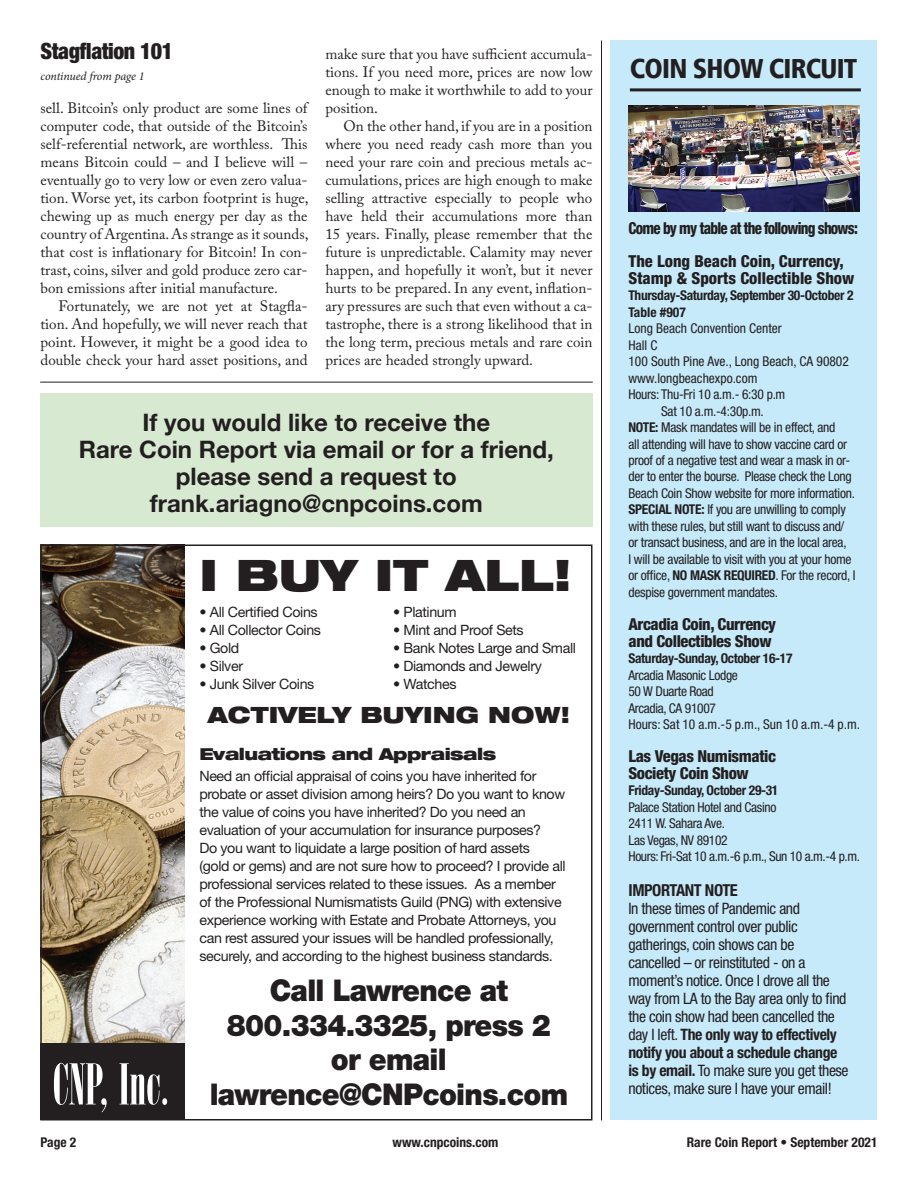
<style>
.page{position:relative;width:918px;height:1188px;background:#fff}
.page>*{position:absolute;margin:0;border:0;box-sizing:border-box;transform-origin:0 0}
.t1{font:61.65px "Arsis D";color:#fff}
.t2{font:900 expanded 43.5px "Helvetica Neue";color:#231f20}
.t3{font:900 30px/34.5px "Helvetica Neue";letter-spacing:-.025em;color:#231f20;text-align:center;scale:.95 1}
.t4{font:900 condensed 27px "Frutiger";letter-spacing:-.03em;color:#231f20}
.t5{font:700 24px/27px "Helvetica Neue";color:#231f20;text-align:center}
.t6{font:900 expanded 22.5px "Helvetica Neue";color:#231f20}
.t7{font:900 condensed 22.5px "Helvetica Neue";letter-spacing:-.02em;color:#231f20}
.t8{font:800 condensed 16.5px/16.5px "Helvetica Neue";letter-spacing:-.025em;color:#231f20}
.t9{font:800 condensed 16.5px/33px "Helvetica Neue";letter-spacing:-.05em;color:#231f20;scale:.9 1}
.t10{font:800 condensed 16.5px "Helvetica Neue";color:#231f20}
.t11{font:900 expanded 16.5px "Helvetica Neue";letter-spacing:-.03em;color:#231f20}
.t12{font:700 condensed 16.5px "Helvetica Neue";letter-spacing:-.025em;color:#231f20}
.t13{font:condensed 15.75px/18px "Helvetica Neue";letter-spacing:-.025em;color:#231f20}
.t14{font:15px/18px "Adobe Caslon Pro";color:#231f20;text-align:justify}
.t15{font:14.25px/18px "Helvetica Neue";letter-spacing:-.025em;color:#231f20}
.t16{font:condensed 13.5px/16.5px "Helvetica Neue";letter-spacing:-.02em;color:#231f20}
.t17{font:700 condensed 13.5px/16.5px "Helvetica Neue";letter-spacing:-.025em;color:#231f20}
.t18{font:condensed 13.5px "Helvetica Neue";color:#231f20}
.t19{font:700 condensed 13.5px "Helvetica Neue";color:#231f20}
.t20{font:italic 12px "Minion Pro";letter-spacing:-.01em;color:#231f20}
.s1{font-weight:700}
</style>
<div class="page">
<hr style="left:601px;top:40px;width:1px;height:1080px;background:#231f20">
<div style="left:40px;top:393px;width:552px;height:133px;background:#d8e9d2"></div>
<div style="left:610px;top:40px;width:268px;height:1080px;background:#c6eafa"></div>
<hr style="left:630px;top:88px;width:231px;height:3px;background:#231f20">
<div style="left:40px;top:544px;width:145px;height:576px;background:#231f20"></div>
<img style="left:43px;top:547px;width:142px;height:495px">
<div style="left:40px;top:544px;width:552px;height:576px;border:2px solid #231f20"></div>
<img style="left:628px;top:105px;width:232px;height:107px">
<hr style="left:40px;top:382px;width:553px;height:1px;background:#231f20">
<h3 class="t7" style="left:41px;top:37px;width:134px">Stagflation 101</h3>
<p class="t20" style="left:41px;top:68px;width:105px">continued from page 1</p>
<p class="t14" style="left:41px;top:98px;width:270px">sell. Bitcoin’s only product are some lines of computer code, that outside of the Bitcoin’s self-referential network, are worthless. This means Bitcoin could – and I believe will – eventually go to very low or even zero valua&shy;tion. Worse yet, its carbon footprint is huge, chewing up as much energy per day as the country of Argentina. As strange as it sounds, that cost is inflationary for Bitcoin! In con&shy;trast, coins, silver and gold produce zero car&shy;bon emissions after initial manufacture.</p>
<p class="t14" style="left:41px;top:296px;width:268px;text-indent:18px">Fortunately, we are not yet at Stagfla&shy;tion. And hopefully, we will never reach that point. However, it might be a good idea to double check your hard asset positions, and</p>
<p class="t14" style="left:325px;top:44px;width:268px">make sure that you have sufficient accumula&shy;tions. If you need more, prices are now low enough to make it worthwhile to add to your position.</p>
<p class="t14" style="left:325px;top:116px;width:268px;text-indent:18px">On the other hand, if you are in a position where you need ready cash more than you need your rare coin and precious metals ac&shy;cumulations, prices are high enough to make selling attractive especially to people who have held their accumulations more than 15 years. Finally, please remember that the future is unpredictable. Calamity may never happen, and hopefully it won’t, but it never hurts to be prepared. In any event, inflation&shy;ary pressures are such that even without a ca&shy;tastrophe, there is a strong likelihood that in the long term, precious metals and rare coin prices are headed strongly upward.</p>
<h3 class="t5" style="left:79px;top:410px;width:477px">If you would like to receive the<br>Rare Coin Report via email or for a friend, please send a request to frank.ariagno@cnpcoins.com</h3>
<h2 class="t2" style="left:199px;top:547px;width:374px">I BUY IT ALL!</h2>
<p class="t15" style="left:199px;top:603px;width:120px">• All Certified Coins</p>
<p class="t15" style="left:199px;top:621px;width:123px">• All Collector Coins</p>
<p class="t15" style="left:199px;top:639px;width:41px">• Gold</p>
<p class="t15" style="left:199px;top:657px;width:45px">• Silver</p>
<p class="t15" style="left:199px;top:675px;width:116px">• Junk Silver Coins</p>
<p class="t15" style="left:393px;top:603px;width:65px">• Platinum</p>
<p class="t15" style="left:393px;top:621px;width:132px">• Mint and Proof Sets</p>
<p class="t15" style="left:393px;top:639px;width:184px">• Bank Notes Large and Small</p>
<p class="t15" style="left:393px;top:657px;width:150px">• Diamonds and Jewelry</p>
<p class="t15" style="left:393px;top:675px;width:65px">• Watches</p>
<h3 class="t6" style="left:208px;top:700px;width:364px">ACTIVELY BUYING NOW!</h3>
<p class="t11" style="left:199px;top:743px;width:298px">Evaluations and Appraisals</p>
<h1 class="t1" style="left:53px;top:1051px;width:118px">CNP, Inc.</h1>
<p class="t15" style="left:199px;top:766px;width:368px">Need an official appraisal of coins you have inherited for probate or asset division among heirs? Do you want to know the value of coins you have inherited? Do you need an evaluation of your accumulation for insurance purposes?<br>Do you want to liquidate a large position of hard assets<br>(gold or gems) and are not sure how to proceed? I provide all professional services related to these issues. As a member of the Professional Numismatists Guild (PNG) with extensive experience working with Estate and Probate Attorneys, you can rest assured your issues will be handled professionally, securely, and according to the highest business standards.</p>
<h3 class="t3" style="left:210px;top:973px;width:379px">Call Lawrence at<br>800.334.3325, press 2 or email lawrence@CNPcoins.com</h3>
<h3 class="t4" style="left:630px;top:52px;width:229px">COIN SHOW CIRCUIT</h3>
<p class="t9" style="left:628px;top:211px;width:256px">Come by my table at the following shows:<br>The Long Beach Coin, Currency,</p>
<p class="t10" style="left:628px;top:267px;width:227px">Stamp &amp; Sports Collectible Show</p>
<p class="t17" style="left:628px;top:287px;width:227px">Thursday-Saturday, September 30-October 2<br>Table #907</p>
<p class="t18" style="left:628px;top:320px;width:155px">Long Beach Convention Center</p>
<p class="t16" style="left:628px;top:336px;width:30px">Hall C</p>
<p class="t18" style="left:628px;top:353px;width:222px">100 South Pine Ave., Long Beach, CA 90802</p>
<p class="t18" style="left:628px;top:370px;width:130px">www.longbeachexpo.com</p>
<p class="t16" style="left:628px;top:386px;width:158px">Hours: Thu-Fri 10 a.m.- 6:30 p.m</p>
<p class="t16" style="left:661px;top:402px;width:104px">Sat 10 a.m.-4:30p.m.</p>
<p class="t16" style="left:628px;top:419px;width:208px"><span class="s1">NOTE:</span> Mask mandates will be in effect, and</p>
<p class="t16" style="left:628px;top:435px;width:220px">all attending will have to show vaccine card or</p>
<p class="t16" style="left:628px;top:452px;width:223px">proof of a negative test and wear a mask in or-</p>
<p class="t16" style="left:628px;top:468px;width:225px">der to enter the bourse. Please check the Long</p>
<p class="t16" style="left:628px;top:485px;width:228px">Beach Coin Show website for more information.</p>
<p class="t16" style="left:628px;top:501px;width:219px"><span class="s1">SPECIAL NOTE:</span> If you are unwilling to comply</p>
<p class="t16" style="left:628px;top:518px;width:217px">with these rules, but still want to discuss and/</p>
<p class="t16" style="left:628px;top:534px;width:220px">or transact business, and are in the local area,</p>
<p class="t16" style="left:628px;top:551px;width:225px">I will be available to visit with you at your home</p>
<p class="t16" style="left:628px;top:567px;width:228px">or office, <span class="s1">NO MASK REQUIRED</span>. For the record, I</p>
<p class="t16" style="left:628px;top:584px;width:151px">despise government mandates.</p>
<p class="t8" style="left:628px;top:616px;width:149px">Arcadia Coin, Currency and Collectibles Show</p>
<p class="t17" style="left:628px;top:650px;width:166px">Saturday-Sunday, October 16-17</p>
<p class="t16" style="left:628px;top:666px;width:233px">Arcadia Masonic Lodge<br>50 W Duarte Road<br>Arcadia, CA 91007<br>Hours: Sat 10 a.m.-5 p.m., Sun 10 a.m.-4 p.m.</p>
<p class="t8" style="left:628px;top:748px;width:149px">Las Vegas Numismatic<br>Society Coin Show</p>
<p class="t17" style="left:628px;top:782px;width:151px">Friday-Sunday, October 29-31</p>
<p class="t16" style="left:628px;top:798px;width:233px">Palace Station Hotel and Casino<br>2411 W. Sahara Ave.<br>Las Vegas, NV 89102<br>Hours: Fri-Sat 10 a.m.-6 p.m., Sun 10 a.m.-4 p.m.</p>
<p class="t12" style="left:628px;top:880px;width:111px">IMPORTANT NOTE</p>
<p class="t13" style="left:628px;top:899px;width:222px">In these times of Pandemic and government control over public gatherings, coin shows can be cancelled – or reinstituted - on a moment’s notice. Once I drove all the way from LA to the Bay area only to find the coin show had been cancelled the day I left. <span class="s1">The only way to effectively notify you about a schedule change is by email.</span> To make sure you get these notices, make sure I have your email!</p>
<p class="t17" style="left:40px;top:1133px;width:37px">Page 2</p>
<p class="t19" style="left:393px;top:1134px;width:107px">www.cnpcoins.com</p>
<p class="t19" style="left:687px;top:1134px;width:192px">Rare Coin Report • September 2021</p>
</div>
